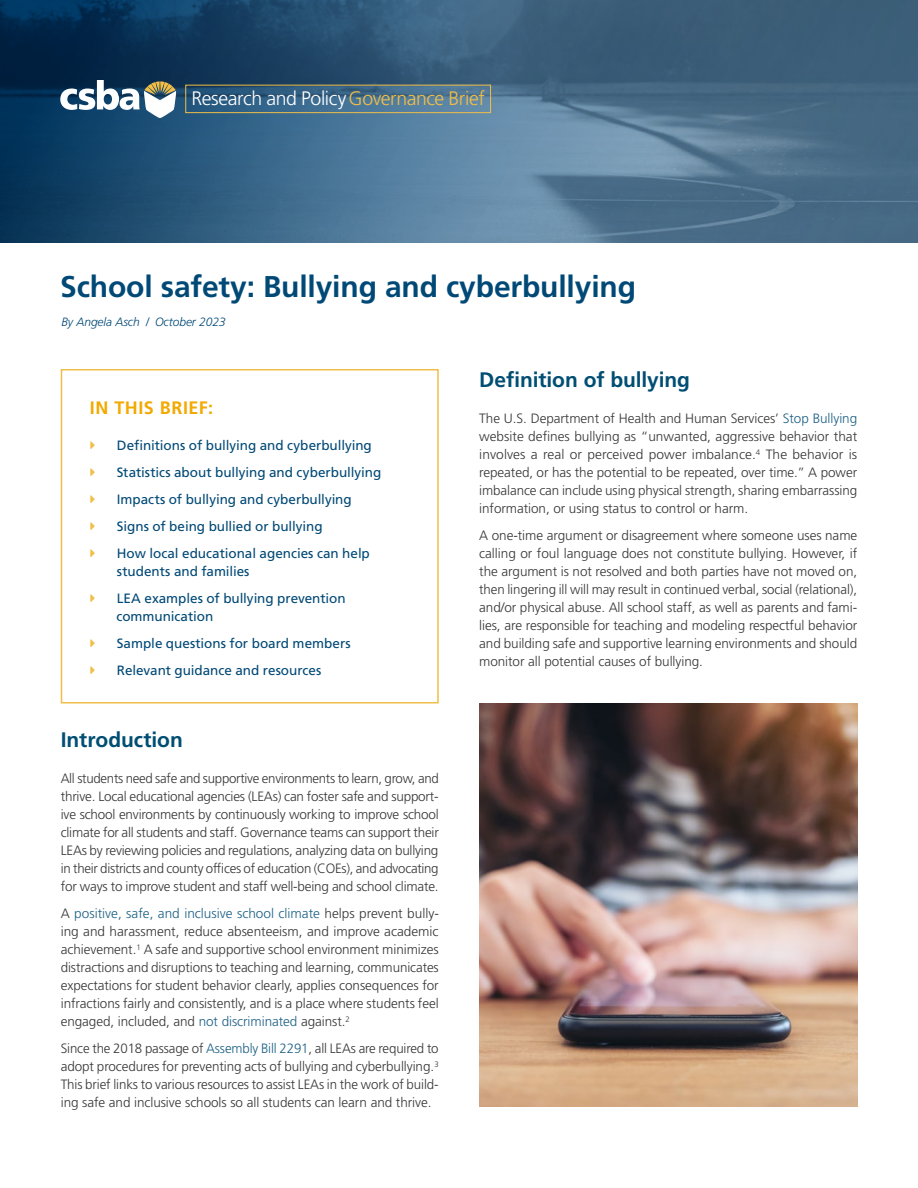
<style>
.page{position:relative;width:918px;height:1188px;background:#fff}
.page>*{position:absolute;margin:0;border:0;box-sizing:border-box;transform-origin:0 0}
.t1{font:700 30px "Frutiger LT Std";letter-spacing:-.005em;color:#004976}
.t2{font:700 21px "Frutiger LT Std";letter-spacing:-.005em;color:#004e73}
.t3{font:300 19.5px "Frutiger LT Std";letter-spacing:-.02em;color:#fff}
.t4{font:700 18px "Frutiger LT Std";letter-spacing:.03em;color:#f2a900}
.t5{font:300 13.5px/18px "Frutiger LT Std";letter-spacing:-.005em;color:#363636;text-align:justify}
.t6{font:13.5px/27px "Frutiger LT Std";letter-spacing:-.005em;color:#004976}
.t7{font:italic 300 12px "Frutiger LT Std";letter-spacing:-.005em;color:#004976}
.s1{color:#f1be48}
.s2{color:#1d6185}
</style>
<div class="page">
<svg style="left:0;top:0;width:918px;height:243px;background:#39607f"></svg>
<div style="left:185px;top:85px;width:306px;height:28px;border:1px solid #f1be48"></div>
<svg style="left:60px;top:80px;width:116px;height:38px"></svg>
<div style="left:61px;top:369px;width:378px;height:335px;border:2px solid #f1be48"></div>
<img style="left:479px;top:704px;width:378px;height:403px">
<h3 class="t3" style="left:191px;top:88px;width:295px">Research and Policy<span class="s1">Governance Brief</span></h3>
<h1 class="t1" style="left:60px;top:269px;width:577px">School safety: Bullying and cyberbullying</h1>
<p class="t7" style="left:61px;top:315px;width:166px">By Angela Asch / October 2023</p>
<h3 class="t4" style="left:90px;top:397px;width:125px">IN THIS BRIEF:</h3>
<p class="t6" style="left:117px;top:432px;width:266px">Definitions of bullying and cyberbullying Statistics about bullying and cyberbullying Impacts of bullying and cyberbullying Signs of being bullied or bullying<br>How local educational agencies can help</p>
<p class="t6" style="left:117px;top:558px;width:230px">students and families<br>LEA examples of bullying prevention</p>
<p class="t6" style="left:116px;top:603px;width:236px">communication<br>Sample questions for board members<br>Relevant guidance and resources</p>
<h2 class="t2" style="left:61px;top:727px;width:124px">Introduction</h2>
<p class="t5" style="left:61px;top:770px;width:380px">All students need safe and supportive environments to learn, grow, and thrive. Local educational agencies (LEAs) can foster safe and support&shy;ive school environments by continuously working to improve school climate for all students and staff. Governance teams can support their LEAs by reviewing policies and regulations, analyzing data on bullying in their districts and county offices of education (COEs), and advocating for ways to improve student and staff well-being and school climate.</p>
<p class="t5" style="left:61px;top:905px;width:380px">A <span class="s2">positive, safe, and inclusive school climate</span> helps prevent bully&shy;ing and harassment, reduce absenteeism, and improve academic achievement.<sup>1</sup> A safe and supportive school environment minimizes distractions and disruptions to teaching and learning, communicates expectations for student behavior clearly, applies consequences for infractions fairly and consistently, and is a place where students feel engaged, included, and <span class="s2">not discriminated</span> against.<sup>2</sup></p>
<p class="t5" style="left:61px;top:1040px;width:380px">Since the 2018 passage of <span class="s2">Assembly Bill 2291</span>, all LEAs are required to adopt procedures for preventing acts of bullying and cyberbullying.<sup>3<br></sup>This brief links to various resources to assist LEAs in the work of build&shy;ing safe and inclusive schools so all students can learn and thrive.</p>
<h2 class="t2" style="left:479px;top:367px;width:212px">Definition of bullying</h2>
<p class="t5" style="left:479px;top:410px;width:380px">The U.S. Department of Health and Human Services’ <span class="s2">Stop Bullying </span>website defines bullying as “unwanted, aggressive behavior that involves a real or perceived power imbalance.<sup>4</sup> The behavior is repeated, or has the potential to be repeated, over time.” A power imbalance can include using physical strength, sharing embarrassing information, or using status to control or harm.</p>
<p class="t5" style="left:479px;top:527px;width:380px">A one-time argument or disagreement where someone uses name calling or foul language does not constitute bullying. However, if the argument is not resolved and both parties have not moved on, then lingering ill will may result in continued verbal, social (relational), and/or physical abuse. All school staff, as well as parents and fami&shy;lies, are responsible for teaching and modeling respectful behavior and building safe and supportive learning environments and should monitor all potential causes of bullying.</p>
</div>
